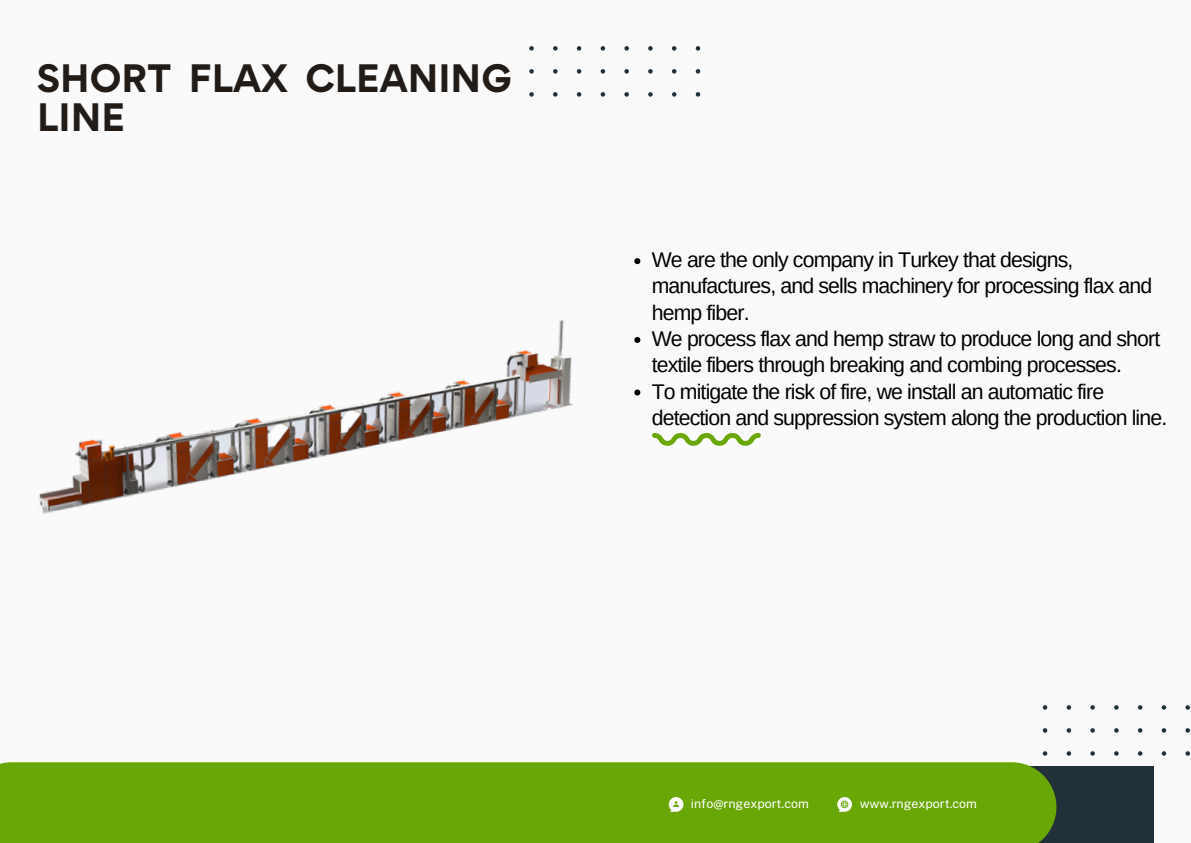
<style>
.page{position:relative;width:1191px;height:843px;background:#fff}
.page>*{position:absolute;margin:0;border:0;box-sizing:border-box;transform-origin:0 0}
.t1{font:700 35.4px/39.2px "Gordita";color:#221c18}
.t2{font:21.3px/26.2px "Arimo";letter-spacing:-.04em;color:#000}
.t3{font:12.4px "Public Sans";color:#fff}
</style>
<div class="page">
<div style="left:0;top:0;width:1190px;height:842px;background:#fafafa"></div>
<div style="left:888px;top:766px;width:265px;height:76px;background:#223039"></div>
<div style="left:0;top:762px;width:1056px;height:80px;background:#68a706"></div>
<svg style="left:837px;top:796px;width:14px;height:15px"></svg>
<svg style="left:668px;top:796px;width:15px;height:15px"></svg>
<svg style="left:529px;top:46px;width:172px;height:51px"></svg>
<svg style="left:1042px;top:705px;width:148px;height:51px"></svg>
<svg style="left:652px;top:433px;width:109px;height:13px"></svg>
<svg style="left:634px;top:258px;width:6px;height:6px"></svg>
<svg style="left:634px;top:337px;width:6px;height:6px"></svg>
<svg style="left:634px;top:389px;width:6px;height:6px"></svg>
<img style="left:39px;top:320px;width:535px;height:194px">
<p class="t1" style="left:37px;top:58px;width:476px">SHORT FLAX CLEANING<br>LINE</p>
<p class="t2" style="left:651px;top:246px;width:502px">We are the only company in Turkey that designs, manufactures, and sells machinery for processing flax and hemp fiber.</p>
<p class="t2" style="left:651px;top:325px;width:510px">We process flax and hemp straw to produce long and short textile fibers through breaking and combing processes.</p>
<p class="t2" style="left:651px;top:378px;width:517px">To mitigate the risk of fire, we install an automatic fire detection and suppression system along the production line.</p>
<p class="t3" style="left:691px;top:796px;width:119px">i nfo@rngexport.com</p>
<h1 class="t3" style="left:859px;top:796px;width:119px">www.rngexport.com</h1>
</div>
